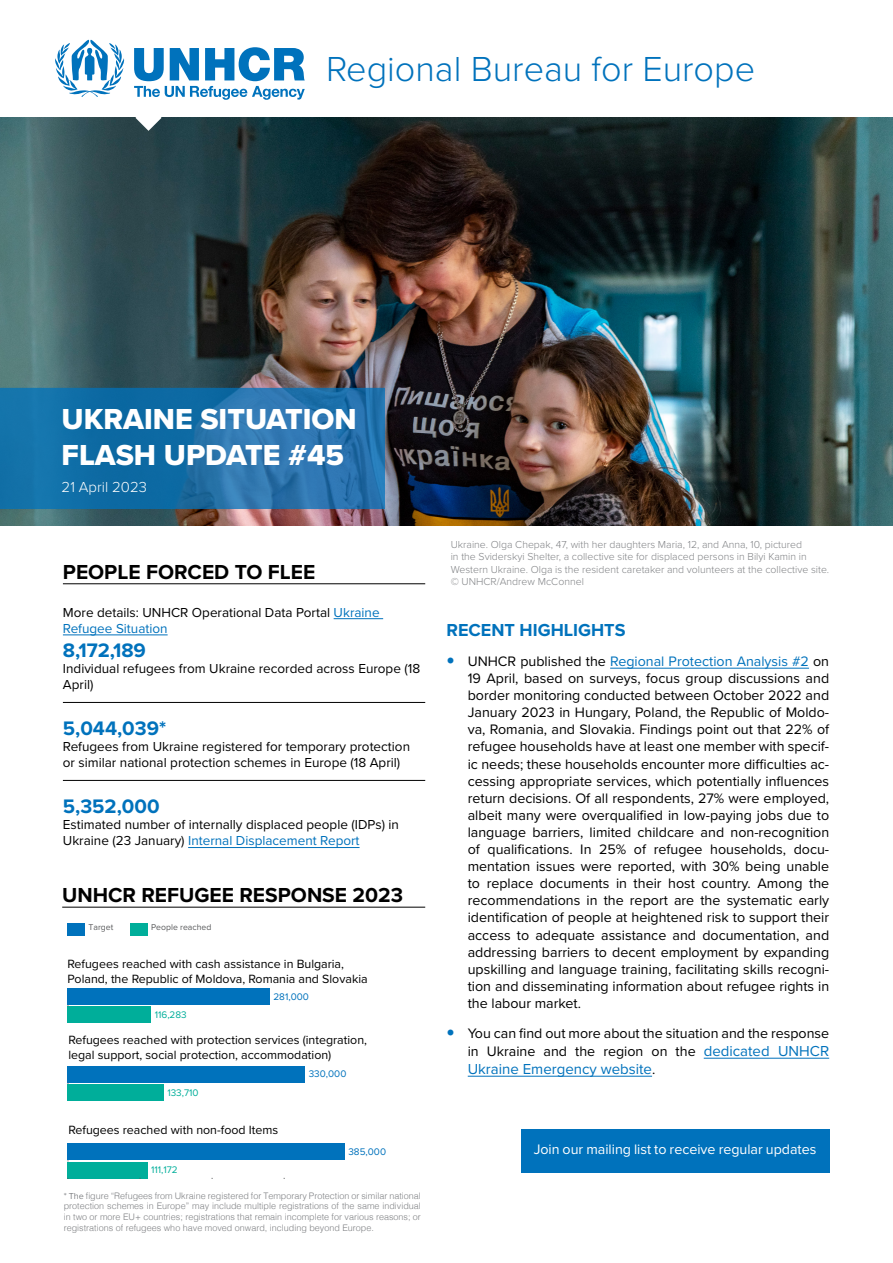
<style>
.page{position:relative;width:893px;height:1263px;background:#fff}
.page>*{position:absolute;margin:0;border:0;box-sizing:border-box;transform-origin:0 0}
.t1{font:300 36px "Proxima Nova";color:#0072bc}
.t2{font:30px/36px "Proxima Nova Extrabld";color:#fff}
.t3{font:700 21px "Proxima Nova";color:#000}
.t4{font:700 20.25px "Proxima Nova";color:#0072bc}
.t5{font:700 18px "Proxima Nova";color:#0072bc}
.t6{font:15px "Proxima Nova";color:#0072bc}
.t7{font:300 15px "Proxima Nova";color:#fff}
.t8{font:14.25px/17.1px "Proxima Nova";color:#000;text-align:justify}
.t9{font:14.25px "Proxima Nova";color:#fff}
.t10{font:13.5px/16.2px "Proxima Nova";color:#000}
.t11{font:12.45px/14.9px "Proxima Nova";color:#010101}
.t12{font:300 10.5px/12.6px "Proxima Nova";color:#808285}
.t13{font:9.9px "Proxima Nova";color:#0072bc}
.t14{font:9.9px "Proxima Nova";color:#00ae9a}
.t15{font:300 9px/10.8px "Helvetica";color:#808285;text-align:justify}
.t16{font:8.7px "Proxima Nova";color:#58595b}
.s1{color:#0072bc}
.s2{font-family:"Proxima Nova";font-weight:400}
.s3{font-size:15px;color:#0072bc}
.s4{font-size:14.25px;color:#000}
</style>
<div class="page">
<img style="left:0;top:118px;width:893px;height:407px">
<svg style="left:0;top:388px;width:385px;height:121px;background:#1c70a9"></svg>
<svg style="left:55px;top:40px;width:70px;height:57px"></svg>
<svg style="left:134px;top:47px;width:171px;height:84px"></svg>
<hr style="left:63px;top:583px;width:362px;height:1px;background:#000">
<hr style="left:334px;top:618px;width:49px;height:1px;background:#0072bc">
<hr style="left:63px;top:634px;width:105px;height:1px;background:#0072bc">
<hr style="left:63px;top:702px;width:362px;height:1px;background:#000">
<hr style="left:63px;top:780px;width:362px;height:1px;background:#000">
<hr style="left:188px;top:847px;width:172px;height:1px;background:#0072bc">
<hr style="left:610px;top:668px;width:199px;height:1px;background:#0072bc">
<hr style="left:704px;top:1058px;width:125px;height:1px;background:#0072bc">
<hr style="left:468px;top:1076px;width:184px;height:1px;background:#0072bc">
<div style="left:67px;top:988px;width:203px;height:17px;background:#0072bc"></div>
<div style="left:67px;top:1007px;width:84px;height:16px;background:#00ae9a"></div>
<div style="left:67px;top:1066px;width:238px;height:16px;background:#0072bc"></div>
<div style="left:67px;top:1084px;width:97px;height:17px;background:#00ae9a"></div>
<div style="left:67px;top:1143px;width:278px;height:17px;background:#0072bc"></div>
<div style="left:67px;top:1162px;width:81px;height:16px;background:#00ae9a"></div>
<div style="left:67px;top:923px;width:18px;height:12px;background:#0072bc"></div>
<div style="left:130px;top:923px;width:18px;height:12px;background:#00ae9a"></div>
<hr style="left:62px;top:907px;width:363px;height:1px;background:#000">
<div style="left:521px;top:1129px;width:308px;height:44px;background:#0072bc"></div>
<h1 class="t1" style="left:326px;top:42px;width:431px">Regional Bureau for Europe</h1>
<h2 class="t2" style="left:62px;top:401px;width:297px">UKRAINE SITUATION<br>FLASH UPDATE #45</h2>
<p class="t7" style="left:62px;top:475px;width:87px">21 April 2023</p>
<h3 class="t3" style="left:63px;top:556px;width:254px">PEOPLE FORCED TO FLEE</h3>
<p class="t10" style="left:63px;top:603px;width:318px">More details: UNHCR Operational Data Portal <span class="s1">Ukraine<br>Refugee Situation</span></p>
<h3 class="t4" style="left:63px;top:635px;width:85px">8,172,189</h3>
<p class="t10" style="left:63px;top:660px;width:359px">Individual refugees from Ukraine recorded across Europe (18<br>April)</p>
<h3 class="t4" style="left:63px;top:713px;width:105px">5,044,039*</h3>
<p class="t10" style="left:63px;top:738px;width:349px">Refugees from Ukraine registered for temporary protection or similar national protection schemes in Europe (18 April)</p>
<h3 class="t4" style="left:63px;top:791px;width:98px">5,352,000</h3>
<p class="t10" style="left:63px;top:816px;width:338px">Estimated number of internally displaced people (IDPs) in<br>Ukraine (23 January) <span class="s1">Internal Displacement Report</span></p>
<h3 class="t3" style="left:62px;top:880px;width:342px">UNHCR REFUGEE RESPONSE 2023</h3>
<p class="t16" style="left:89px;top:920px;width:26px">Target</p>
<p class="t16" style="left:151px;top:920px;width:62px">People reached</p>
<p class="t11" style="left:67px;top:956px;width:302px">Refugees reached with cash assistance in Bulgaria,<br>Poland, the Republic of Moldova, Romania and Slovakia</p>
<p class="t14" style="left:155px;top:1007px;width:33px">116,283</p>
<p class="t13" style="left:273px;top:989px;width:37px">281,000</p>
<p class="t11" style="left:68px;top:1031px;width:300px">Refugees reached with protection services (integration, legal support, social protection, accommodation)</p>
<p class="t14" style="left:167px;top:1085px;width:33px">133,710</p>
<p class="t11" style="left:68px;top:1121px;width:211px">Refugees reached with non-food Items</p>
<p class="t14" style="left:151px;top:1162px;width:28px">111,172</p>
<p class="t13" style="left:309px;top:1066px;width:39px">330,000</p>
<p class="t13" style="left:348px;top:1144px;width:39px">385,000</p>
<p class="t15" style="left:64px;top:1189px;width:359px"><span class="s2">* The</span> figure “Refugees from Ukraine registered for Temporary Protection or similar national protection schemes in Europe” may include multiple registrations of the same individual in two or more EU+ countries; registrations that remain incomplete for various reasons; or registrations of refugees who have moved onward, including beyond Europe.</p>
<p class="t12" style="left:451px;top:537px;width:380px">Ukraine. Olga Chepak, 47, with her daughters Maria, 12, and Anna, 10, pictured<br>in the Sviderskyi Shelter, a collective site for displaced persons in Bilyi Kamin in<br>Western Ukraine. Olga is the resident caretaker and volunteers at the collective site.</p>
<p class="t12" style="left:451px;top:575px;width:135px">© UNHCR/Andrew McConnel</p>
<p class="t5" style="left:446px;top:617px;width:180px">RECENT HIGHLIGHTS</p>
<p class="t8" style="left:468px;top:652px;width:363px">UNHCR published the <span class="s1">Regional Protection Analysis #2</span> on 19 April, based on surveys, focus group discussions and border monitoring conducted between October 2022 and January 2023 in Hungary, Poland, the Republic of Moldo&shy;va, Romania, and Slovakia. Findings point out that 22% of refugee households have at least one member with specif&shy;ic needs; these households encounter more difficulties ac&shy;cessing appropriate services, which potentially influences return decisions. Of all respondents, 27% were employed, albeit many were overqualified in low-paying jobs due to language barriers, limited childcare and non-recognition of qualifications. In 25% of refugee households, docu&shy;mentation issues were reported, with 30% being unable to replace documents in their host country. Among the recommendations in the report are the systematic early identification of people at heightened risk to support their access to adequate assistance and documentation, and addressing barriers to decent employment by expanding upskilling and language training, facilitating skills recogni&shy;tion and disseminating information about refugee rights in the labour market.</p>
<p class="t8" style="left:468px;top:1023px;width:363px;line-height:18px">You can find out more about the situation and the response in Ukraine and the region on the <span class="s3">dedicated UNHCR</span></p>
<p class="t6" style="left:468px;top:1058px;width:189px">Ukraine Emergency website<span class="s4">.</span></p>
<p class="t9" style="left:534px;top:1138px;width:284px">Join our mailing list to receive regular updates</p>
</div>
